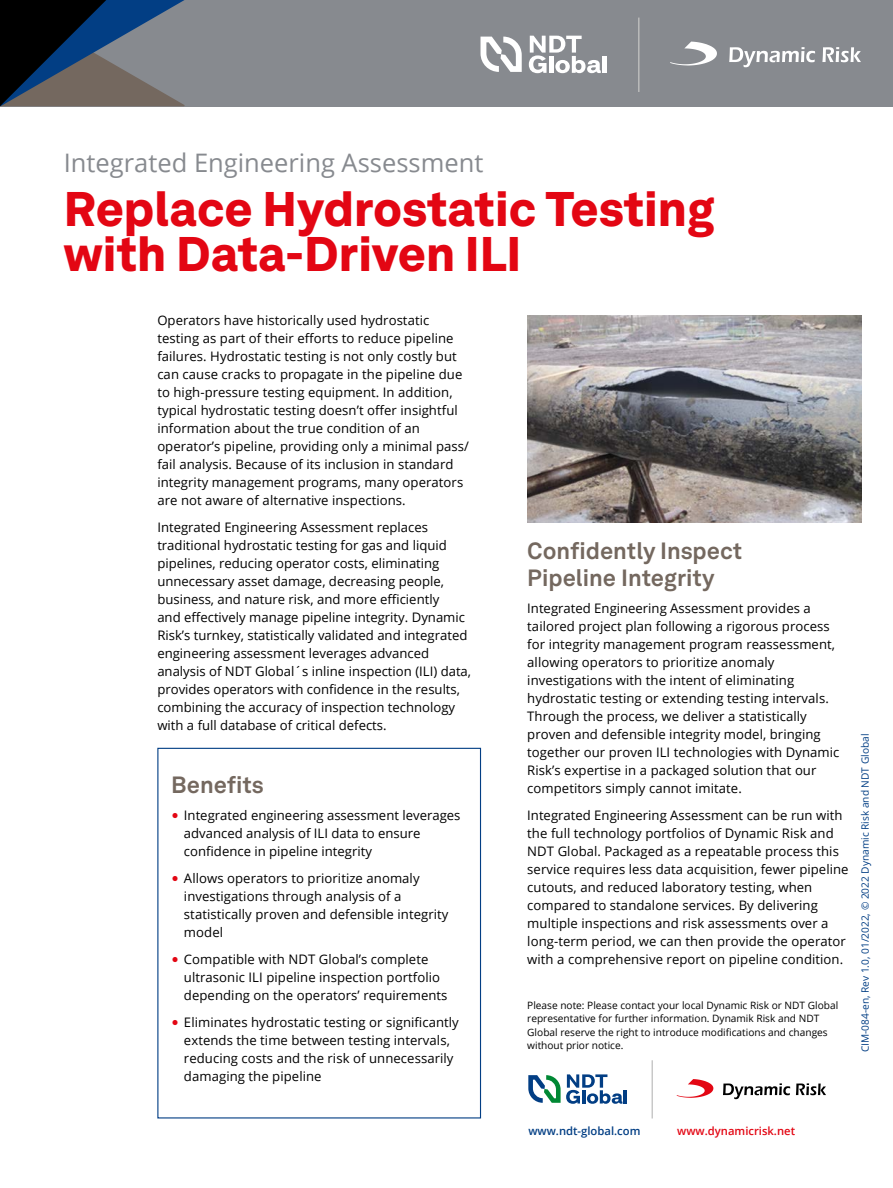
<style>
.page{position:relative;width:893px;height:1188px;background:#fff}
.page>*{position:absolute;margin:0;border:0;box-sizing:border-box;transform-origin:0 0}
.t1{font:900 48px/45px "Akkurat LL";color:#e30613}
.t2{font:25.5px "Open Sans";color:#878a8f}
.t3{font:700 23.25px/27px "Akkurat LL";color:#74685f}
.t4{font:13.2px/18px "Open Sans";letter-spacing:.005em;color:#000}
.t5{font:600 11.25px "Open Sans";color:#e30613}
.t6{font:600 11.25px "Open Sans";color:#023e84}
.t7{font:10.2px/13.5px "Open Sans";color:#000}
.t8{font:10.2px "Open Sans";color:#023e84}
.s1{font-family:"Akkurat LL";font-size:18.75px;color:#e30613}
</style>
<div class="page">
<div style="left:0;top:0;width:893px;height:106px;background:#878a8f"></div>
<svg style="left:480px;top:37px;width:42px;height:35px"></svg>
<hr style="left:603px;top:56px;width:4px;height:17px;background:#fff">
<svg style="left:529px;top:36px;width:72px;height:38px"></svg>
<hr style="left:638px;top:18px;width:1px;height:74px;background:#bbb">
<svg style="left:670px;top:42px;width:47px;height:24px"></svg>
<svg style="left:822px;top:47px;width:39px;height:15px"></svg>
<svg style="left:729px;top:47px;width:86px;height:20px"></svg>
<svg style="left:0;top:0;width:185px;height:106px"></svg>
<hr style="left:624px;top:1090px;width:3px;height:14px;background:#023e84">
<svg style="left:528px;top:1074px;width:94px;height:30px"></svg>
<hr style="left:652px;top:1060px;width:1px;height:59px;background:#bbb">
<svg style="left:676px;top:1079px;width:37px;height:19px"></svg>
<svg style="left:796px;top:1083px;width:30px;height:12px"></svg>
<svg style="left:723px;top:1083px;width:67px;height:16px"></svg>
<img style="left:527px;top:316px;width:334px;height:207px">
<div style="left:157px;top:748px;width:324px;height:371px;border:1px solid #023e84"></div>
<h2 class="t2" style="left:64px;top:145px;width:421px">Integrated Engineering Assessment</h2>
<h1 class="t1" style="left:64px;top:183px;width:652px">Replace Hydrostatic Testing with Data-Driven ILI</h1>
<p class="t4" style="left:157px;top:311px;width:313px">Operators have historically used hydrostatic testing as part of their efforts to reduce pipeline failures. Hydrostatic testing is not only costly but can cause cracks to propagate in the pipeline due to high-pressure testing equipment. In addition, typical hydrostatic testing doesn’t offer insightful information about the true condition of an operator’s pipeline, providing only a minimal pass/ fail analysis. Because of its inclusion in standard integrity management programs, many operators are not aware of alternative inspections.</p>
<p class="t4" style="left:157px;top:518px;width:315px">Integrated Engineering Assessment replaces traditional hydrostatic testing for gas and liquid pipelines, reducing operator costs, eliminating unnecessary asset damage, decreasing people, business, and nature risk, and more efficiently<br>and effectively manage pipeline integrity. Dynamic Risk’s turnkey, statistically validated and integrated engineering assessment leverages advanced analysis of NDT Global´s inline inspection (ILI) data, provides operators with confidence in the results, combining the accuracy of inspection technology with a full database of critical defects.</p>
<h3 class="t3" style="left:171px;top:770px;width:94px">Benefits</h3>
<p class="t4" style="left:184px;top:806px;width:278px;text-indent:-13px"><span class="s1">•</span> Integrated engineering assessment leverages advanced analysis of ILI data to ensure confidence in pipeline integrity</p>
<p class="t4" style="left:184px;top:869px;width:266px;text-indent:-13px"><span class="s1">•</span> Allows operators to prioritize anomaly investigations through analysis of a statistically proven and defensible integrity model</p>
<p class="t4" style="left:184px;top:950px;width:265px;text-indent:-13px"><span class="s1">•</span> Compatible with NDT Global’s complete ultrasonic ILI pipeline inspection portfolio depending on the operators’ requirements</p>
<p class="t4" style="left:184px;top:1013px;width:276px;text-indent:-13px"><span class="s1">•</span> Eliminates hydrostatic testing or significantly extends the time between testing intervals, reducing costs and the risk of unnecessarily damaging the pipeline</p>
<h3 class="t3" style="left:527px;top:536px;width:216px">Confidently Inspect<br>Pipeline Integrity</h3>
<p class="t4" style="left:527px;top:599px;width:314px">Integrated Engineering Assessment provides a tailored project plan following a rigorous process for integrity management program reassessment, allowing operators to prioritize anomaly investigations with the intent of eliminating hydrostatic testing or extending testing intervals.<br>Through the process, we deliver a statistically proven and defensible integrity model, bringing together our proven ILI technologies with Dynamic Risk’s expertise in a packaged solution that our competitors simply cannot imitate.</p>
<p class="t4" style="left:527px;top:806px;width:323px">Integrated Engineering Assessment can be run with the full technology portfolios of Dynamic Risk and NDT Global. Packaged as a repeatable process this service requires less data acquisition, fewer pipeline cutouts, and reduced laboratory testing, when compared to standalone services. By delivering multiple inspections and risk assessments over a long-term period, we can then provide the operator with a comprehensive report on pipeline condition.</p>
<p class="t7" style="left:527px;top:998px;width:312px">Please note: Please contact your local Dynamic Risk or NDT Global representative for further information. Dynamik Risk and NDT Global reserve the right to introduce modifications and changes without prior notice.</p>
<p class="t8" style="left:858px;top:1052px;width:320px;rotate:-90deg">CIM-084-en, Rev 1.0, 01/2022, © 2022 Dynamic Risk and NDT Global</p>
<p class="t6" style="left:528px;top:1123px;width:114px">www.ndt-global.com</p>
<p class="t5" style="left:677px;top:1123px;width:119px">www.dynamicrisk.net</p>
</div>
